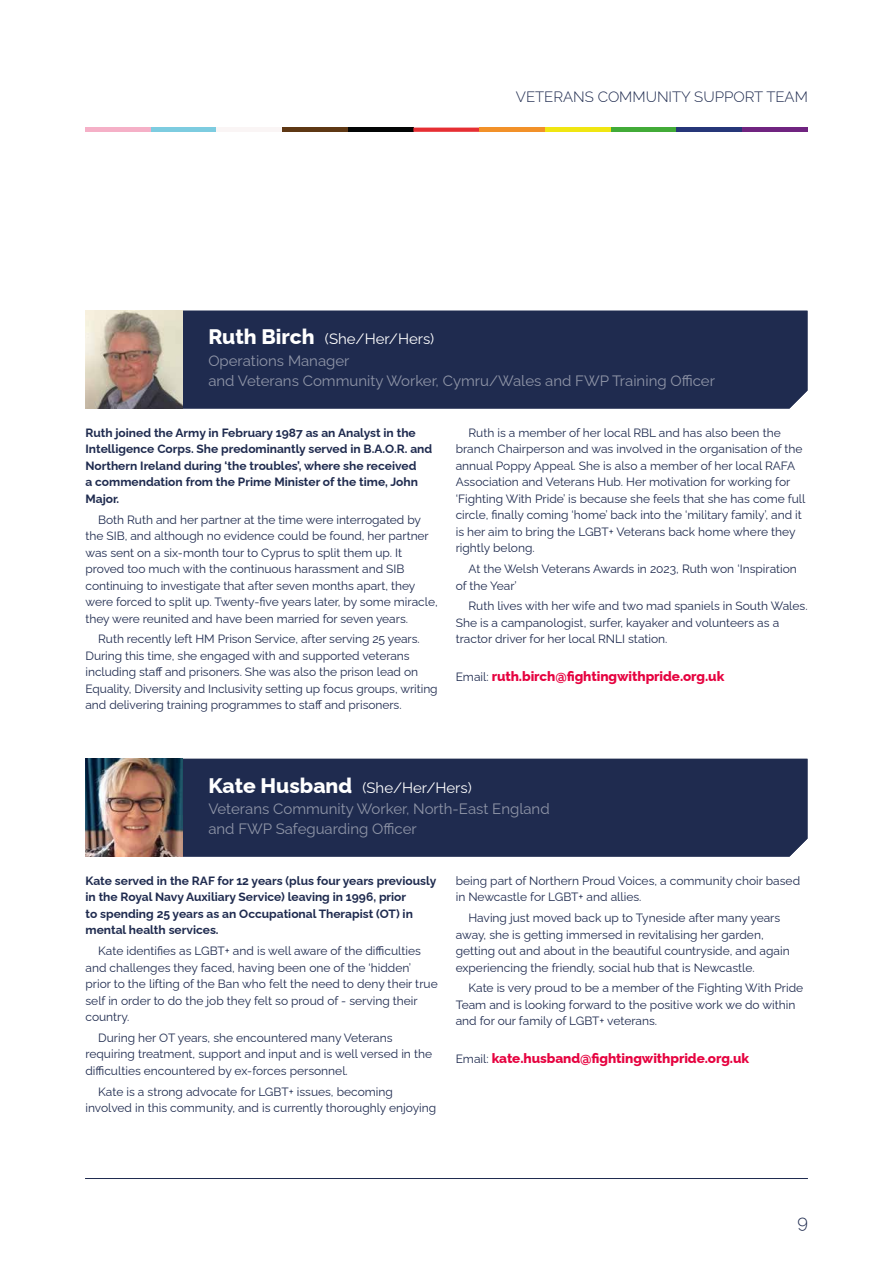
<style>
.page{position:relative;width:893px;height:1263px;background:#fff}
.page>*{position:absolute;margin:0;border:0;box-sizing:border-box;transform-origin:0 0}
.t1{font:300 18px "Raleway";color:#1f2b4f}
.t2{font:15px/21.6px "Raleway";color:#8f95a7}
.t3{font:300 15px "Raleway";color:#1f2b4f}
.t4{font:800 13.5px "Raleway";letter-spacing:-.005em;color:#e60340}
.t5{font:12px/16.5px "Raleway";color:#1f2b4f}
.t6{font:700 12px/16.5px "Raleway";color:#1f2b4f}
.s1{font-weight:800;font-size:21px;color:#fff}
.s2{color:#fff}
.s3{font-weight:400;font-size:12px;color:#1f2b4f}
</style>
<div class="page">
<hr style="left:85px;top:1178px;width:723px;height:1px;background:#1f2b4f">
<hr style="left:85px;top:128px;width:66px;height:4px;background:#f5b0c7">
<hr style="left:151px;top:128px;width:66px;height:4px;background:#7dcce0">
<hr style="left:217px;top:128px;width:65px;height:4px;background:#faf5f5">
<hr style="left:282px;top:128px;width:66px;height:4px;background:#5e3814">
<hr style="left:348px;top:128px;width:66px;height:4px;background:#030505">
<svg style="left:413px;top:128px;width:66px;height:4px"></svg>
<hr style="left:479px;top:128px;width:66px;height:4px;background:#f29129">
<hr style="left:545px;top:128px;width:66px;height:4px;background:#f0e612">
<hr style="left:611px;top:128px;width:65px;height:4px;background:#42ab38">
<hr style="left:676px;top:128px;width:66px;height:4px;background:#263678">
<hr style="left:742px;top:128px;width:66px;height:4px;background:#702480">
<svg style="left:85px;top:311px;width:722px;height:97px;background:#333b58"></svg>
<svg style="left:85px;top:759px;width:722px;height:97px;background:#2d3452"></svg>
<p class="t3" style="left:516px;top:85px;width:294px">VETERANS COMMUNITY SUPPORT TEAM</p>
<p class="t2" style="left:208px;top:327px;width:227px"><span class="s1">Ruth Birch</span> <span class="s2">(She/Her/Hers)<br></span>Operations Manager</p>
<p class="t2" style="left:208px;top:368px;width:508px">and Veterans Community Worker, Cymru/Wales and FWP Training Officer</p>
<p class="t6" style="left:85px;top:423px;width:348px">Ruth joined the Army in February 1987 as an Analyst in the Intelligence Corps. She predominantly served in B.A.O.R. and Northern Ireland during ‘the troubles’, where she received<br>a commendation from the Prime Minister of the time, John Major.</p>
<p class="t5" style="left:85px;top:510px;width:354px;text-indent:13px">Both Ruth and her partner at the time were interrogated by the SIB, and although no evidence could be found, her partner was sent on a six-month tour to Cyprus to split them up. It proved too much with the continuous harassment and SIB continuing to investigate that after seven months apart, they were forced to split up. Twenty-five years later, by some miracle, they were reunited and have been married for seven years.</p>
<p class="t5" style="left:85px;top:630px;width:354px;text-indent:13px">Ruth recently left HM Prison Service, after serving 25 years.<br>During this time, she engaged with and supported veterans including staff and prisoners. She was also the prison lead on Equality, Diversity and Inclusivity setting up focus groups, writing and delivering training programmes to staff and prisoners.</p>
<p class="t5" style="left:456px;top:423px;width:351px;text-indent:13px">Ruth is a member of her local RBL and has also been the branch Chairperson and was involved in the organisation of the annual Poppy Appeal. She is also a member of her local RAFA Association and Veterans Hub. Her motivation for working for ‘Fighting With Pride’ is because she feels that she has come full circle, finally coming ‘home’ back into the ‘military family’, and it is her aim to bring the LGBT+ Veterans back home where they rightly belong.</p>
<p class="t5" style="left:456px;top:559px;width:343px;text-indent:13px">At the Welsh Veterans Awards in 2023, Ruth won ‘Inspiration of the Year’</p>
<p class="t5" style="left:456px;top:597px;width:353px;text-indent:13px">Ruth lives with her wife and two mad spaniels in South Wales.<br>She is a campanologist, surfer, kayaker and volunteers as a tractor driver for her local RNLI station.</p>
<p class="t4" style="left:456px;top:666px;width:270px"><span class="s3">Email:</span> ruth.birch@fightingwithpride.org.uk</p>
<p class="t2" style="left:208px;top:775px;width:343px"><span class="s1">Kate Husband</span> <span class="s2">(She/Her/Hers)<br></span>Veterans Community Worker, North-East England</p>
<p class="t2" style="left:208px;top:816px;width:210px">and FWP Safeguarding Officer</p>
<p class="t6" style="left:85px;top:871px;width:352px">Kate served in the RAF for 12 years (plus four years previously in the Royal Navy Auxiliary Service) leaving in 1996, prior<br>to spending 25 years as an Occupational Therapist (OT) in mental health services.</p>
<p class="t5" style="left:85px;top:941px;width:354px;text-indent:13px">Kate identifies as LGBT+ and is well aware of the difficulties and challenges they faced, having been one of the ‘hidden’ prior to the lifting of the Ban who felt the need to deny their true self in order to do the job they felt so proud of - serving their country.</p>
<p class="t5" style="left:85px;top:1028px;width:348px;text-indent:13px">During her OT years, she encountered many Veterans requiring treatment, support and input and is well versed in the difficulties encountered by ex-forces personnel.</p>
<p class="t5" style="left:85px;top:1082px;width:352px;text-indent:13px">Kate is a strong advocate for LGBT+ issues, becoming involved in this community, and is currently thoroughly enjoying</p>
<p class="t5" style="left:456px;top:871px;width:346px">being part of Northern Proud Voices, a community choir based in Newcastle for LGBT+ and allies.</p>
<p class="t5" style="left:456px;top:908px;width:335px;text-indent:13px">Having just moved back up to Tyneside after many years away, she is getting immersed in revitalising her garden, getting out and about in the beautiful countryside, and again experiencing the friendly, social hub that is Newcastle.</p>
<p class="t5" style="left:456px;top:979px;width:349px;text-indent:13px">Kate is very proud to be a member of the Fighting With Pride<br>Team and is looking forward to the positive work we do within and for our family of LGBT+ veterans.</p>
<p class="t4" style="left:456px;top:1048px;width:295px"><span class="s3">Email:</span> kate.husband@fightingwithpride.org.uk</p>
<h1 class="t1" style="left:797px;top:1207px;width:12px">9</h1>
</div>
